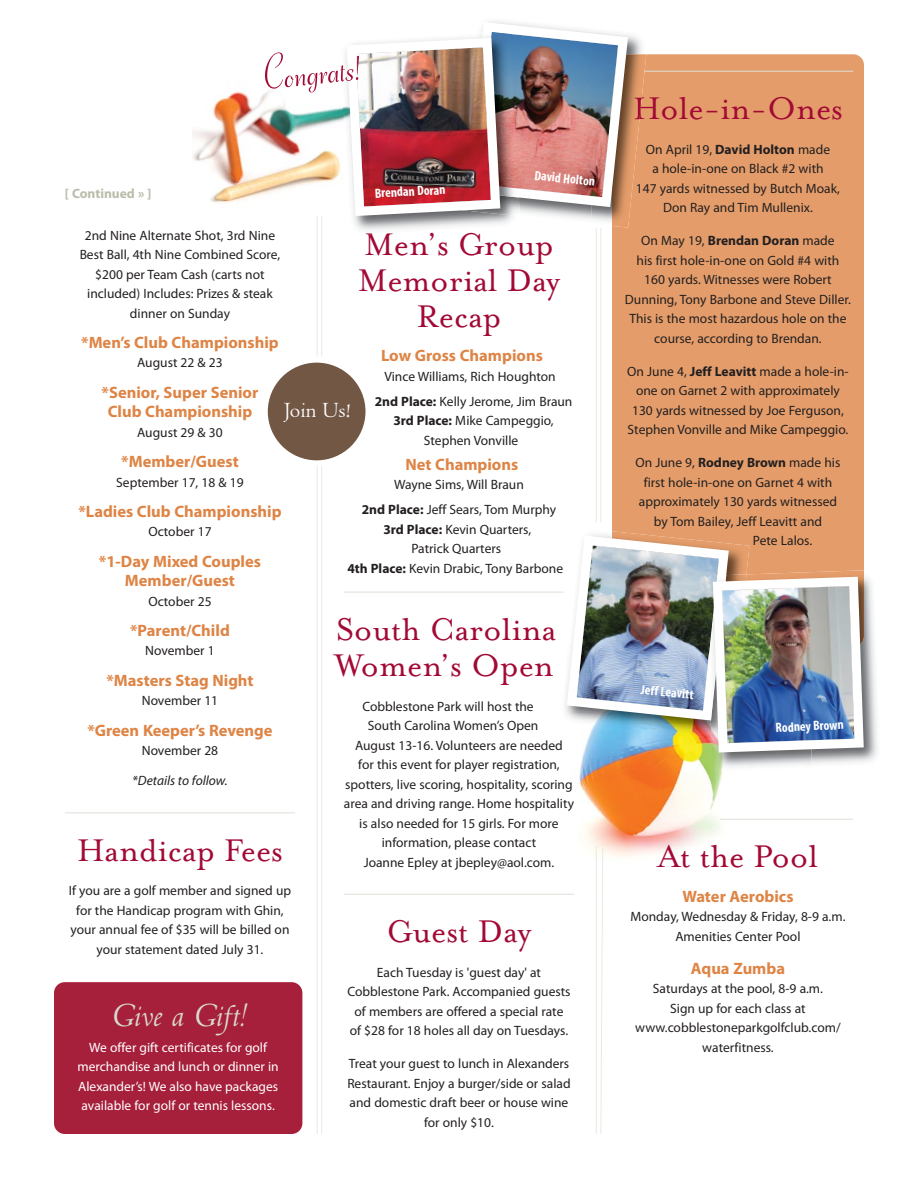
<style>
.page{position:relative;width:918px;height:1188px;background:#fff}
.page>*{position:absolute;margin:0;border:0;box-sizing:border-box;transform-origin:0 0}
.t1{font:46.5px "Adana AS Circular";color:#a20a35}
.t2{font:36px/36px "Mrs Eaves Roman";color:#a20a35;text-align:center}
.t3{font:italic 36px "Centaur";color:#d8dace}
.t4{font:22.5px "Centaur";color:#fff}
.t5{font:700 16.5px/19.5px "Myriad Pro";color:#de8445;text-align:center}
.t6{font:13.5px/19.5px "Myriad Pro";color:#231f20;text-align:center}
.t7{font:13.5px/19.5px "Myriad Pro";color:#fff;text-align:center}
.t8{font:700 condensed 13.5px "Myriad Pro";color:#fff}
.t9{font:italic 13.5px "Myriad Pro";color:#231f20}
.t10{font:700 13.5px "Myriad Pro";color:#b9bda9}
.s1{font-weight:700}
</style>
<div class="page">
<img style="left:579px;top:757px;width:233px;height:101px">
<img style="left:192px;top:91px;width:147px;height:112px">
<hr style="left:321px;top:216px;width:1px;height:918px;background:#e9eae2">
<hr style="left:317px;top:216px;width:1px;height:918px;background:#e9eae2">
<hr style="left:344px;top:592px;width:219px;height:1px;background:#dfe1d7">
<hr style="left:344px;top:894px;width:230px;height:1px;background:#dfe1d7">
<div style="left:612px;top:54px;width:252px;height:477px;background:#e49d6a"></div>
<div style="left:54px;top:982px;width:248px;height:152px;background:#a61f3b;border-radius:11px"></div>
<svg style="left:267px;top:356px;width:99px;height:111px"></svg>
<hr style="left:644px;top:71px;width:209px;height:1px;background:#dfe1d7">
<hr style="left:600px;top:216px;width:1px;height:481px;background:#e9eae2">
<hr style="left:596px;top:216px;width:1px;height:481px;background:#e9eae2">
<div style="left:590px;top:522px;width:16px;height:168px;background:#fff"></div>
<img style="left:812px;top:579px;width:66px;height:185px">
<img style="left:711px;top:757px;width:101px;height:15px">
<img style="left:562px;top:531px;width:306px;height:226px">
<hr style="left:720px;top:819px;width:133px;height:1px;background:#dfe1d7">
<img style="left:596px;top:36px;width:53px;height:190px">
<img style="left:612px;top:54px;width:34px;height:174px">
<img style="left:634px;top:97px;width:8px;height:23px">
<img style="left:596px;top:221px;width:11px;height:4px">
<img style="left:339px;top:107px;width:169px;height:127px">
<img style="left:340px;top:107px;width:2px;height:109px">
<img style="left:366px;top:233px;width:43px;height:2px">
<img style="left:342px;top:21px;width:291px;height:200px">
<svg style="left:600px;top:847px;width:4px;height:287px"></svg>
<hr style="left:596px;top:846px;width:1px;height:288px;background:#e9eae2">
<hr style="left:65px;top:812px;width:230px;height:1px;background:#dfe1d7">
<p class="t10" style="left:65px;top:188px;width:88px">[ Continued » ]</p>
<h1 class="t1" style="left:259px;top:46px;width:99px;rotate:-6deg">Congrats!</h1>
<p class="t8" style="left:374px;top:185px;width:72px;rotate:-3deg">Brendan Doran</p>
<p class="t8" style="left:535px;top:167px;width:62px;rotate:6deg">David Holton</p>
<p class="t6" style="left:80px;top:226px;width:202px">2nd Nine Alternate Shot, 3rd Nine<br>Best Ball, 4th Nine Combined Score, $200 per Team Cash (carts not included) Includes: Prizes &amp; steak dinner on Sunday</p>
<p class="t5" style="left:81px;top:334px;width:199px">*Men’s Club Championship</p>
<p class="t6" style="left:137px;top:354px;width:87px">August 22 &amp; 23</p>
<p class="t5" style="left:102px;top:384px;width:158px">*Senior, Super Senior<br>Club Championship</p>
<p class="t6" style="left:137px;top:424px;width:87px">August 29 &amp; 30</p>
<p class="t5" style="left:121px;top:453px;width:119px">*Member/Guest</p>
<p class="t6" style="left:116px;top:473px;width:129px">September 17, 18 &amp; 19</p>
<p class="t5" style="left:78px;top:503px;width:205px">*Ladies Club Championship</p>
<p class="t6" style="left:148px;top:523px;width:65px">October 17</p>
<p class="t5" style="left:99px;top:553px;width:164px">*1-Day Mixed Couples<br>Member/Guest</p>
<p class="t6" style="left:148px;top:592px;width:65px">October 25</p>
<p class="t5" style="left:130px;top:622px;width:101px">*Parent/Child</p>
<p class="t6" style="left:145px;top:642px;width:71px">November 1</p>
<p class="t5" style="left:106px;top:672px;width:149px">*Masters Stag Night</p>
<p class="t6" style="left:142px;top:692px;width:78px">November 11</p>
<p class="t5" style="left:87px;top:722px;width:187px">*Green Keeper’s Revenge</p>
<p class="t6" style="left:142px;top:742px;width:78px">November 28</p>
<p class="t9" style="left:132px;top:776px;width:97px">*Details to follow.</p>
<h2 class="t2" style="left:358px;top:231px;width:204px">Men’s Group<br>Memorial Day<br>Recap</h2>
<p class="t5" style="left:381px;top:348px;width:163px">Low Gross Champions</p>
<p class="t6" style="left:375px;top:365px;width:199px;line-height:24.9px">Vince Williams, Rich Houghton<br><span class="s1">2nd Place:</span> Kelly Jerome, Jim Braun</p>
<p class="t6" style="left:393px;top:412px;width:162px"><span class="s1">3rd Place:</span> Mike Campeggio,<br>Stephen Vonville</p>
<p class="t5" style="left:405px;top:456px;width:114px">Net Champions</p>
<p class="t6" style="left:362px;top:473px;width:196px;line-height:24.9px">Wayne Sims, Will Braun<br><span class="s1">2nd Place:</span> Jeff Sears, Tom Murphy</p>
<p class="t6" style="left:347px;top:521px;width:217px"><span class="s1">3rd Place:</span> Kevin Quarters,<br>Patrick Quarters<br><span class="s1">4th Place:</span> Kevin Drabic, Tony Barbone</p>
<h3 class="t4" style="left:284px;top:402px;width:68px">Join Us!</h3>
<h2 class="t2" style="left:335px;top:616px;width:223px;text-align:left">South Carolina<br>Women’s Open</h2>
<p class="t6" style="left:362px;top:698px;width:173px">Cobblestone Park will host the</p>
<p class="t6" style="left:368px;top:717px;width:172px">South Carolina Women’s Open</p>
<p class="t6" style="left:355px;top:737px;width:209px">August 13-16. Volunteers are needed</p>
<p class="t6" style="left:358px;top:756px;width:203px">for this event for player registration,</p>
<p class="t6" style="left:345px;top:776px;width:229px">spotters, live scoring, hospitality, scoring</p>
<p class="t6" style="left:344px;top:795px;width:232px">area and driving range. Home hospitality</p>
<p class="t6" style="left:359px;top:815px;width:201px">is also needed for 15 girls. For more</p>
<p class="t6" style="left:382px;top:834px;width:156px">information, please contact</p>
<p class="t6" style="left:364px;top:854px;width:192px">Joanne Epley at jbepley@aol.com.</p>
<h2 class="t2" style="left:77px;top:837px;width:207px">Handicap Fees</h2>
<p class="t6" style="left:69px;top:882px;width:224px">If you are a golf member and signed up for the Handicap program with Ghin, your annual fee of $35 will be billed on your statement dated July 31.</p>
<h2 class="t2" style="left:386px;top:918px;width:147px">Guest Day</h2>
<p class="t6" style="left:347px;top:964px;width:225px">Each Tuesday is 'guest day' at Cobblestone Park. Accompanied guests of members are offered a special rate of $28 for 18 holes all day on Tuesdays.</p>
<p class="t6" style="left:347px;top:1055px;width:225px">Treat your guest to lunch in Alexanders<br>Restaurant. Enjoy a burger/side or salad and domestic draft beer or house wine for only $10.</p>
<h2 class="t3" style="left:111px;top:1002px;width:136px">Give a Gift!</h2>
<p class="t7" style="left:78px;top:1038px;width:203px">We offer gift certificates for golf merchandise and lunch or dinner in Alexander’s! We also have packages available for golf or tennis lessons.</p>
<h2 class="t2" style="left:633px;top:95px;width:211px">Hole-in-Ones</h2>
<p class="t6" style="left:636px;top:141px;width:206px">On April 19, <span class="s1">David Holton</span> made<br>a hole-in-one on Black #2 with<br>147 yards witnessed by Butch Moak,<br>Don Ray and Tim Mullenix.</p>
<p class="t6" style="left:625px;top:232px;width:228px">On May 19, <span class="s1">Brendan Doran</span> made<br>his first hole-in-one on Gold #4 with 160 yards. Witnesses were Robert Dunning, Tony Barbone and Steve Diller.<br>This is the most hazardous hole on the course, according to Brendan.</p>
<p class="t6" style="left:627px;top:363px;width:223px">On June 4, <span class="s1">Jeff Leavitt</span> made a hole-in&shy;one on Garnet 2 with approximately 130 yards witnessed by Joe Ferguson, Stephen Vonville and Mike Campeggio.</p>
<p class="t6" style="left:636px;top:454px;width:206px">On June 9, <span class="s1">Rodney Brown</span> made his</p>
<p class="t6" style="left:644px;top:474px;width:190px">first hole-in-one on Garnet 4 with</p>
<p class="t6" style="left:639px;top:493px;width:200px">approximately 130 yards witnessed</p>
<p class="t6" style="left:654px;top:513px;width:170px">by Tom Bailey, Jeff Leavitt and</p>
<p class="t6" style="left:753px;top:532px;width:61px">Pete Lalos.</p>
<p class="t8" style="left:642px;top:681px;width:54px;rotate:6deg">Jeff Leavitt</p>
<p class="t8" style="left:775px;top:720px;width:70px;rotate:-3deg">Rodney Brown</p>
<h2 class="t2" style="left:658px;top:843px;width:162px">At the Pool</h2>
<p class="t5" style="left:682px;top:888px;width:113px">Water Aerobics</p>
<p class="t6" style="left:630px;top:908px;width:217px">Monday, Wednesday &amp; Friday, 8-9 a.m.<br>Amenities Center Pool</p>
<p class="t5" style="left:691px;top:960px;width:96px">Aqua Zumba</p>
<p class="t6" style="left:635px;top:980px;width:207px">Saturdays at the pool, 8-9 a.m.<br>Sign up for each class at www.cobblestoneparkgolfclub.com/ waterfitness.</p>
</div>
